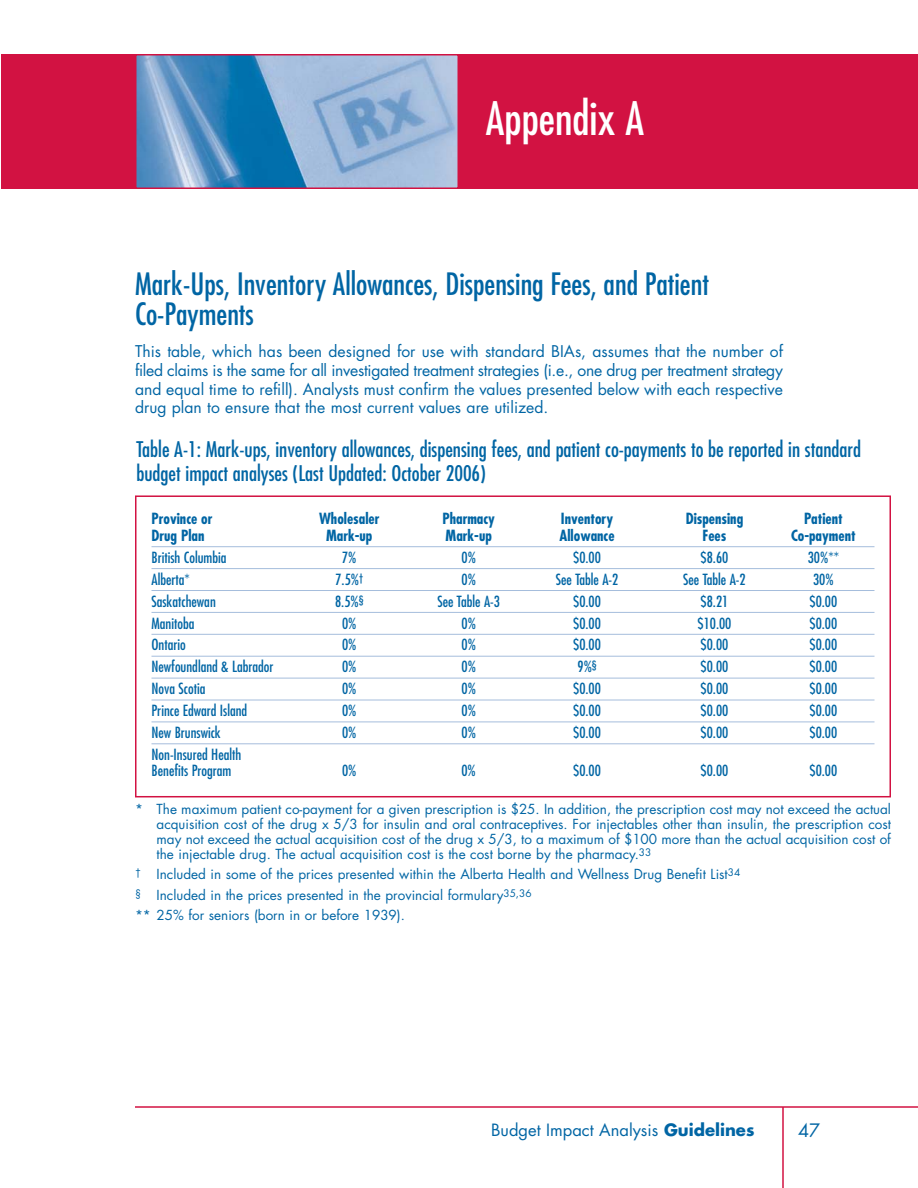
<style>
.page{position:relative;width:918px;height:1188px;background:#fff}
.page>*{position:absolute;margin:0;border:0;box-sizing:border-box;transform-origin:0 0}
.t1{font:condensed 45px "Futura LT";color:#fff}
.t2{font:condensed 30px/30px "Futura LT";color:#0065a4}
.t3{font:condensed 21px/24px "Futura LT";color:#0065a4}
.t4{font:18px "Futura LT";color:#0065a4}
.t5{font:16.5px "Futura LT";color:#0065a4}
.t6{font:15.75px/18.8px "Futura LT";color:#0065a4;text-align:justify}
.t7{font:condensed 15px/16.5px "Futura LT";color:#0065a4}
.t8{font:700 condensed 15px "Futura LT";color:#0065a4}
.t9{font:13.5px/15px "Futura LT";color:#0065a4;text-align:justify}
.s1{font-weight:700}
</style>
<div class="page">
<hr style="left:135px;top:1106px;width:783px;height:2px;background:#d21242">
<hr style="left:782px;top:1107px;width:2px;height:81px;background:#d21242">
<div style="left:1px;top:54px;width:917px;height:135px;background:#d21242"></div>
<hr style="left:152px;top:546px;width:722px;height:1px;background:#a5bddc">
<hr style="left:152px;top:568px;width:722px;height:1px;background:#a5bddc">
<hr style="left:152px;top:590px;width:722px;height:1px;background:#a5bddc">
<hr style="left:152px;top:612px;width:722px;height:1px;background:#a5bddc">
<hr style="left:152px;top:634px;width:722px;height:1px;background:#a5bddc">
<hr style="left:152px;top:656px;width:722px;height:1px;background:#a5bddc">
<hr style="left:152px;top:678px;width:722px;height:1px;background:#a5bddc">
<hr style="left:152px;top:700px;width:722px;height:1px;background:#a5bddc">
<hr style="left:152px;top:722px;width:722px;height:1px;background:#a5bddc">
<hr style="left:152px;top:743px;width:722px;height:1px;background:#a5bddc">
<div style="left:135px;top:495px;width:756px;height:302px;border:2px solid #d21242"></div>
<img style="left:138px;top:57px;width:318px;height:129px">
<div style="left:135px;top:54px;width:324px;height:135px;border:2px solid #d21242"></div>
<h1 class="t1" style="left:486px;top:97px;width:160px">Appendix A</h1>
<h2 class="t2" style="left:135px;top:270px;width:576px">Mark-Ups, Inventory Allowances, Dispensing Fees, and Patient<br>Co-Payments</h2>
<p class="t6" style="left:135px;top:343px;width:650px">This table, which has been designed for use with standard BIAs, assumes that the number of filed claims is the same for all investigated treatment strategies (i.e., one drug per treatment strategy and equal time to refill). Analysts must confirm the values presented below with each respective drug plan to ensure that the most current values are utilized.</p>
<h3 class="t3" style="left:136px;top:438px;width:726px">Table A-1: Mark-ups, inventory allowances, dispensing fees, and patient co-payments to be reported in standard budget impact analyses (Last Updated: October 2006)</h3>
<p class="t8" style="left:152px;top:512px;width:63px">Province or</p>
<p class="t8" style="left:319px;top:512px;width:62px">Wholesaler</p>
<p class="t8" style="left:443px;top:512px;width:54px">Pharmacy</p>
<p class="t8" style="left:561px;top:512px;width:54px">Inventory</p>
<p class="t8" style="left:686px;top:512px;width:59px">Dispensing</p>
<p class="t8" style="left:804px;top:512px;width:40px">Patient</p>
<p class="t8" style="left:152px;top:528px;width:54px">Drug Plan</p>
<p class="t8" style="left:326px;top:528px;width:48px">Mark-up</p>
<p class="t8" style="left:446px;top:528px;width:48px">Mark-up</p>
<p class="t8" style="left:560px;top:528px;width:56px">Allowance</p>
<p class="t8" style="left:703px;top:528px;width:25px">Fees</p>
<p class="t8" style="left:791px;top:528px;width:66px">Co-payment</p>
<p class="t7" style="left:152px;top:550px;width:76px">British Columbia</p>
<p class="t7" style="left:342px;top:550px;width:16px">7%</p>
<p class="t7" style="left:462px;top:550px;width:16px">0%</p>
<p class="t7" style="left:573px;top:550px;width:29px">$0.00</p>
<p class="t7" style="left:701px;top:550px;width:29px">$8.60</p>
<p class="t7" style="left:808px;top:550px;width:33px">30%**</p>
<p class="t7" style="left:152px;top:572px;width:40px">Alberta*</p>
<p class="t7" style="left:335px;top:572px;width:29px">7.5%<sup>†</sup></p>
<p class="t7" style="left:462px;top:572px;width:16px">0%</p>
<p class="t7" style="left:556px;top:572px;width:64px">See Table A-2</p>
<p class="t7" style="left:683px;top:572px;width:64px">See Table A-2</p>
<p class="t7" style="left:813px;top:572px;width:22px">30%</p>
<p class="t7" style="left:152px;top:593px;width:66px">Saskatchewan</p>
<p class="t7" style="left:335px;top:593px;width:30px">8.5%<sup>§</sup></p>
<p class="t7" style="left:437px;top:593px;width:64px">See Table A-3</p>
<p class="t7" style="left:573px;top:593px;width:29px">$0.00</p>
<p class="t7" style="left:701px;top:593px;width:29px">$8.21</p>
<p class="t7" style="left:810px;top:593px;width:29px">$0.00</p>
<p class="t7" style="left:152px;top:615px;width:44px">Manitoba</p>
<p class="t7" style="left:342px;top:615px;width:16px">0%</p>
<p class="t7" style="left:462px;top:615px;width:16px">0%</p>
<p class="t7" style="left:573px;top:615px;width:29px">$0.00</p>
<p class="t7" style="left:698px;top:615px;width:35px">$10.00</p>
<p class="t7" style="left:810px;top:615px;width:29px">$0.00</p>
<p class="t7" style="left:152px;top:637px;width:36px">Ontario</p>
<p class="t7" style="left:342px;top:637px;width:16px">0%</p>
<p class="t7" style="left:462px;top:637px;width:16px">0%</p>
<p class="t7" style="left:573px;top:637px;width:29px">$0.00</p>
<p class="t7" style="left:701px;top:637px;width:29px">$0.00</p>
<p class="t7" style="left:810px;top:637px;width:29px">$0.00</p>
<p class="t7" style="left:152px;top:659px;width:124px">Newfoundland &amp; Labrador</p>
<p class="t7" style="left:342px;top:659px;width:16px">0%</p>
<p class="t7" style="left:462px;top:659px;width:16px">0%</p>
<p class="t7" style="left:578px;top:659px;width:21px">9%<sup>§</sup></p>
<p class="t7" style="left:701px;top:659px;width:29px">$0.00</p>
<p class="t7" style="left:810px;top:659px;width:29px">$0.00</p>
<p class="t7" style="left:152px;top:681px;width:55px">Nova Scotia</p>
<p class="t7" style="left:342px;top:681px;width:16px">0%</p>
<p class="t7" style="left:462px;top:681px;width:16px">0%</p>
<p class="t7" style="left:573px;top:681px;width:29px">$0.00</p>
<p class="t7" style="left:701px;top:681px;width:29px">$0.00</p>
<p class="t7" style="left:810px;top:681px;width:29px">$0.00</p>
<p class="t7" style="left:152px;top:703px;width:97px">Prince Edward Island</p>
<p class="t7" style="left:342px;top:703px;width:16px">0%</p>
<p class="t7" style="left:462px;top:703px;width:16px">0%</p>
<p class="t7" style="left:573px;top:703px;width:29px">$0.00</p>
<p class="t7" style="left:701px;top:703px;width:29px">$0.00</p>
<p class="t7" style="left:810px;top:703px;width:29px">$0.00</p>
<p class="t7" style="left:152px;top:725px;width:71px">New Brunswick</p>
<p class="t7" style="left:342px;top:725px;width:16px">0%</p>
<p class="t7" style="left:462px;top:725px;width:16px">0%</p>
<p class="t7" style="left:573px;top:725px;width:29px">$0.00</p>
<p class="t7" style="left:701px;top:725px;width:29px">$0.00</p>
<p class="t7" style="left:810px;top:725px;width:29px">$0.00</p>
<p class="t7" style="left:152px;top:747px;width:91px">Non-Insured Health<br>Benefits Program</p>
<p class="t7" style="left:342px;top:763px;width:16px">0%</p>
<p class="t7" style="left:462px;top:763px;width:16px">0%</p>
<p class="t7" style="left:573px;top:763px;width:29px">$0.00</p>
<p class="t7" style="left:701px;top:763px;width:29px">$0.00</p>
<p class="t7" style="left:810px;top:763px;width:29px">$0.00</p>
<p class="t9" style="left:157px;top:802px;width:736px;text-indent:-22px">* The maximum patient co-payment for a given prescription is $25. In addition, the prescription cost may not exceed the actual acquisition cost of the drug x 5/3 for insulin and oral contraceptives. For injectables other than insulin, the prescription cost may not exceed the actual acquisition cost of the drug x 5/3, to a maximum of $100 more than the actual acquisition cost of the injectable drug. The actual acquisition cost is the cost borne by the pharmacy.<sup>33</sup></p>
<p class="t9" style="left:135px;top:864px;width:607px;line-height:20.4px;text-align:left"><sup>†</sup> Included in some of the prices presented within the Alberta Health and Wellness Drug Benefit List<sup>34 §</sup> Included in the prices presented in the provincial formulary<sup>35,36<br></sup>** 25% for seniors (born in or before 1939).</p>
<p class="t5" style="left:491px;top:1121px;width:265px">Budget Impact Analysis <span class="s1">Guidelines</span></p>
<h3 class="t4" style="left:798px;top:1121px;width:24px">47</h3>
</div>
